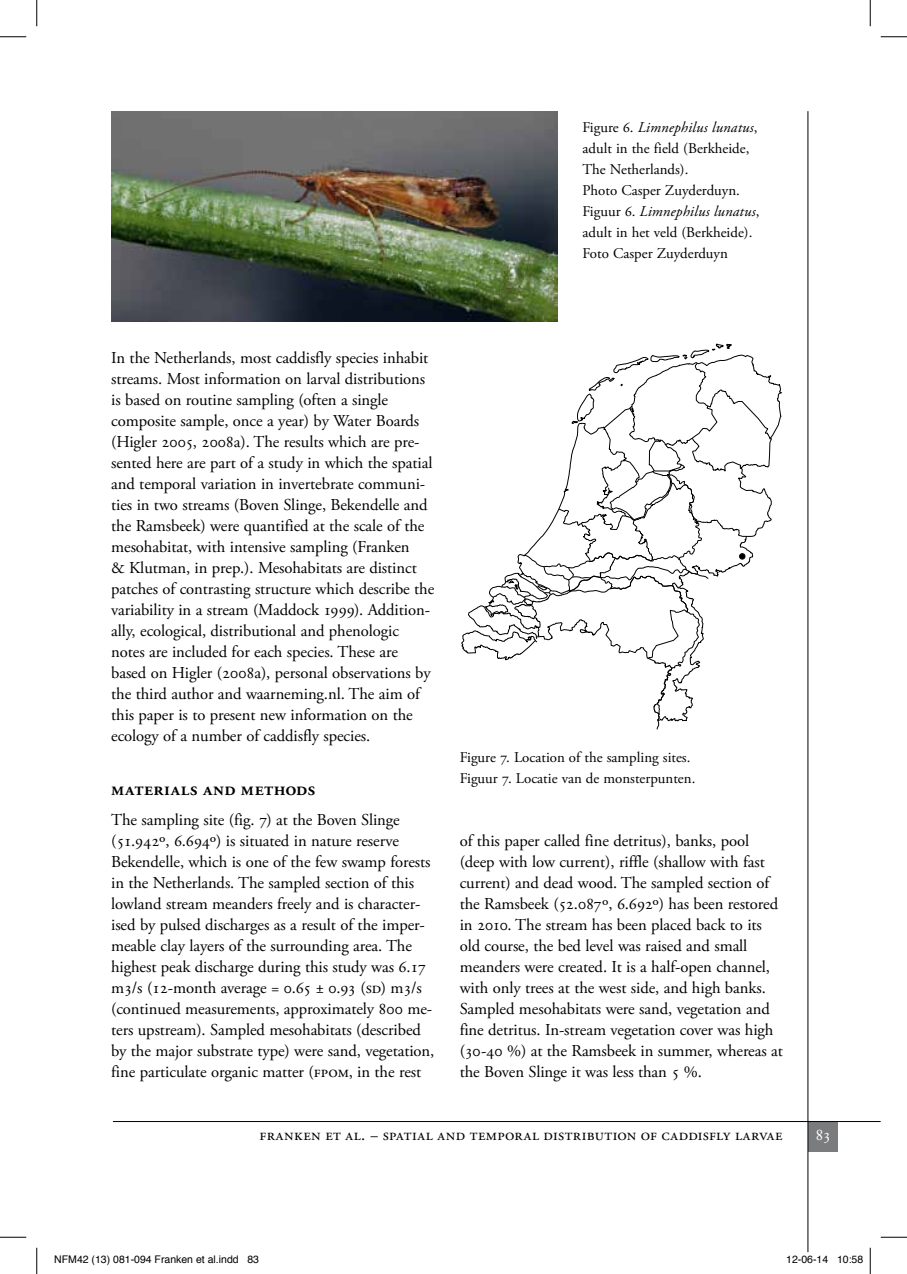
<style>
.page{position:relative;width:907px;height:1274px;background:#fff}
.page>*{position:absolute;margin:0;border:0;box-sizing:border-box;transform-origin:0 0}
.t1{font:600 19.25px "Adobe Garamond Pro";letter-spacing:.015em;color:#000}
.t2{font:16.62px/21px "Adobe Garamond Pro";letter-spacing:-.005em;color:#000}
.t3{font:16.62px "Adobe Garamond Pro";letter-spacing:.02em;color:#000}
.t4{font:16.62px "Adobe Garamond Pro";color:#fff}
.t5{font:14.88px/21px "Adobe Garamond Pro";color:#000}
.t6{font:10.5px "Helvetica";color:#000}
.s1{font-style:italic}
</style>
<div class="page">
<div style="left:808px;top:1122px;width:30px;height:30px;background:#7b7c7e"></div>
<hr style="left:808px;top:111px;width:1px;height:1141px;background:#000">
<hr style="left:113px;top:1121px;width:768px;height:1px;background:#000">
<img style="left:111px;top:111px;width:447px;height:210px">
<svg style="left:461px;top:344px;width:311px;height:386px"></svg>
<svg style="left:0;top:36px;width:26px;height:1px"></svg>
<svg style="left:881px;top:36px;width:26px;height:1px"></svg>
<svg style="left:0;top:1237px;width:26px;height:1px"></svg>
<svg style="left:881px;top:1237px;width:26px;height:1px"></svg>
<svg style="left:36px;top:0;width:1px;height:26px"></svg>
<svg style="left:36px;top:1248px;width:1px;height:26px"></svg>
<svg style="left:870px;top:0;width:1px;height:26px"></svg>
<svg style="left:870px;top:1248px;width:1px;height:26px"></svg>
<p class="t5" style="left:582px;top:117px;width:178px">Figure 6. <span class="s1">Limnephilus lunatus</span>, adult in the field (Berkheide,<br>The Netherlands).<br>Photo Casper Zuyderduyn.<br>Figuur 6. <span class="s1">Limnephilus lunatus</span>, adult in het veld (Berkheide).<br>Foto Casper Zuyderduyn</p>
<p class="t2" style="left:111px;top:348px;width:325px">In the Netherlands, most caddisfly species inhabit streams. Most information on larval distributions is based on routine sampling (often a single composite sample, once a year) by Water Boards (Higler 2005, 2008a). The results which are pre&shy;sented here are part of a study in which the spatial and temporal variation in invertebrate communi&shy;ties in two streams (Boven Slinge, Bekendelle and the Ramsbeek) were quantified at the scale of the mesohabitat, with intensive sampling (Franken<br>&amp; Klutman, in prep.). Mesohabitats are distinct patches of contrasting structure which describe the variability in a stream (Maddock 1999). Addition&shy;ally, ecological, distributional and phenologic notes are included for each species. These are based on Higler (2008a), personal observations by the third author and waarneming.nl. The aim of this paper is to present new information on the ecology of a number of caddisfly species.</p>
<p class="t1" style="left:111px;top:778px;width:206px">materials and methods</p>
<p class="t2" style="left:111px;top:810px;width:325px">The sampling site (fig. 7) at the Boven Slinge (51.942º, 6.694º) is situated in nature reserve Bekendelle, which is one of the few swamp forests in the Netherlands. The sampled section of this lowland stream meanders freely and is character&shy;ised by pulsed discharges as a result of the imper&shy;meable clay layers of the surrounding area. The highest peak discharge during this study was 6.17 m3/s (12-month average = 0.65 ± 0.93 (sd) m3/s (continued measurements, approximately 800 me&shy;ters upstream). Sampled mesohabitats (described by the major substrate type) were sand, vegetation, fine particulate organic matter (fpom, in the rest</p>
<p class="t5" style="left:460px;top:747px;width:237px">Figure 7. Location of the sampling sites.<br>Figuur 7. Locatie van de monsterpunten.</p>
<p class="t2" style="left:460px;top:831px;width:325px">of this paper called fine detritus), banks, pool (deep with low current), riffle (shallow with fast current) and dead wood. The sampled section of the Ramsbeek (52.087º, 6.692º) has been restored in 2010. The stream has been placed back to its old course, the bed level was raised and small meanders were created. It is a half-open channel, with only trees at the west side, and high banks.<br>Sampled mesohabitats were sand, vegetation and fine detritus. In-stream vegetation cover was high (30-40 %) at the Ramsbeek in summer, whereas at the Boven Slinge it was less than 5 %.</p>
<p class="t3" style="left:260px;top:1125px;width:525px">franken et al. ‒ spatial and temporal distribution of caddisfly larvae</p>
<p class="t4" style="left:815px;top:1125px;width:17px">83</p>
<p class="t6" style="left:54px;top:1252px;width:206px">NFM42 (13) 081-094 Franken et al.indd 83</p>
<p class="t6" style="left:786px;top:1252px;width:79px">12-06-14 10:58</p>
</div>
